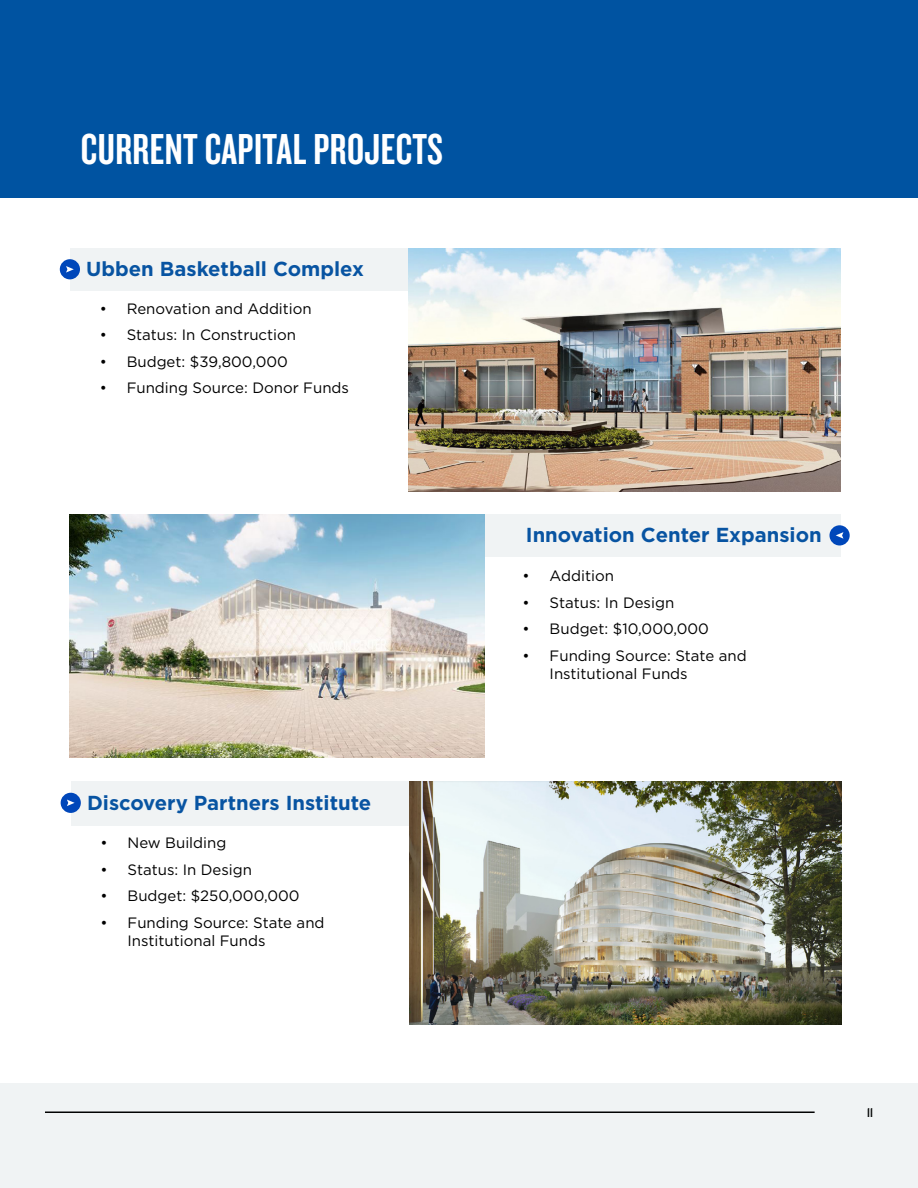
<style>
.page{position:relative;width:918px;height:1188px;background:#fff}
.page>*{position:absolute;margin:0;border:0;box-sizing:border-box;transform-origin:0 0}
.H2__T2-REV{font:45px "Knockout 48 Featherweight";letter-spacing:.01em;color:#fff}
.H3__SH3{font:700 20.25px "Gotham";color:#0854a2}
.t1{font:15px/18px "Gotham";color:#000}
.t2{font:13.5px "Knockout 48 Featherweight";color:#010202}
</style>
<div class="page">
<div style="left:70px;top:248px;width:356px;height:43px;background:#f0f3f4"></div>
<div style="left:485px;top:514px;width:356px;height:43px;background:#f0f3f4"></div>
<div style="left:71px;top:782px;width:355px;height:44px;background:#f0f3f4"></div>
<div style="left:0;top:0;width:918px;height:198px;background:#0053a1"></div>
<img style="left:409px;top:782px;width:432px;height:243px">
<div style="left:61px;top:793px;width:20px;height:20px;background:#0047ba;border-radius:50%"></div>
<svg style="left:67px;top:800px;width:8px;height:6px"></svg>
<img style="left:70px;top:514px;width:415px;height:243px">
<div style="left:829px;top:525px;width:21px;height:21px;background:#0047ba;border-radius:50%"></div>
<svg style="left:836px;top:532px;width:7px;height:7px"></svg>
<img style="left:409px;top:248px;width:432px;height:243px">
<div style="left:60px;top:259px;width:20px;height:20px;background:#0047ba;border-radius:50%"></div>
<svg style="left:66px;top:266px;width:8px;height:7px"></svg>
<div style="left:0;top:1083px;width:918px;height:105px;background:#f0f3f4"></div>
<hr style="left:45px;top:1112px;width:770px;height:1px;background:#010202">
<h2 class="H2__T2-REV" style="left:81px;top:122px;width:364px">CURRENT CAPITAL PROJECTS</h2>
<h3 class="H3__SH3" style="left:86px;top:256px;width:279px">Ubben Basketball Complex</h3>
<p class="t1" style="left:100px;top:299px;width:214px">• Renovation and Addition</p>
<p class="t1" style="left:100px;top:326px;width:198px">• Status: In Construction</p>
<p class="t1" style="left:100px;top:352px;width:190px">• Budget: $39,800,000</p>
<p class="t1" style="left:100px;top:379px;width:251px">• Funding Source: Donor Funds</p>
<h3 class="H3__SH3" style="left:87px;top:789px;width:286px">Discovery Partners Institute</h3>
<p class="t1" style="left:101px;top:834px;width:127px">• New Building</p>
<p class="t1" style="left:101px;top:860px;width:153px">• Status: In Design</p>
<p class="t1" style="left:101px;top:887px;width:201px">• Budget: $250,000,000</p>
<p class="t1" style="left:128px;top:913px;width:199px;text-indent:-27px">• Funding Source: State and<br>Institutional Funds</p>
<h3 class="H3__SH3" style="left:526px;top:522px;width:297px">Innovation Center Expansion</h3>
<p class="t1" style="left:523px;top:567px;width:93px">• Addition</p>
<p class="t1" style="left:523px;top:593px;width:153px">• Status: In Design</p>
<p class="t1" style="left:523px;top:620px;width:188px">• Budget: $10,000,000</p>
<p class="t1" style="left:550px;top:646px;width:199px;text-indent:-27px">• Funding Source: State and<br>Institutional Funds</p>
<p class="t2" style="left:867px;top:1104px;width:7px">11</p>
</div>
